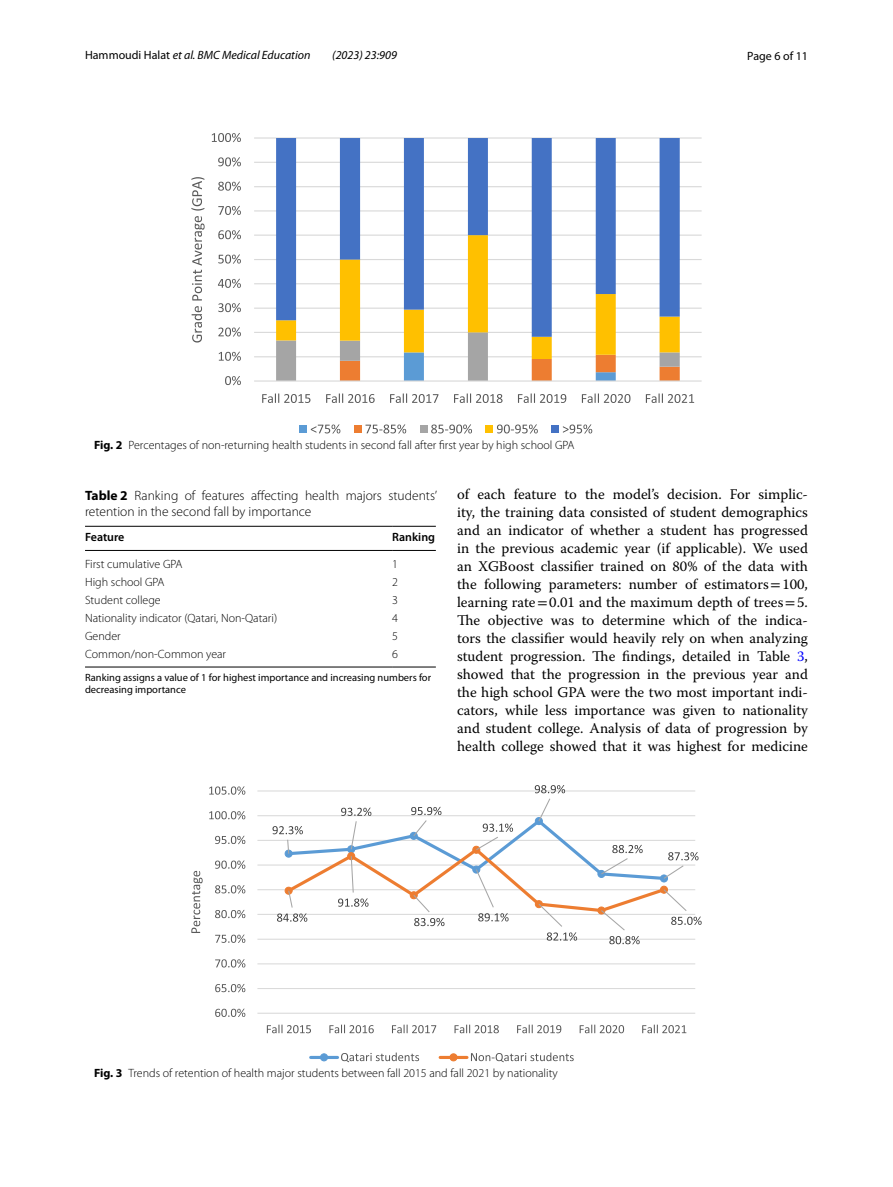
<style>
.page{position:relative;width:893px;height:1187px;background:#fff}
.page>*{position:absolute;margin:0;border:0;box-sizing:border-box;transform-origin:0 0}
.t1{font:14.7px/18px "Warnock Pro";color:#000;text-align:justify}
.t2{font:300 13.5px/16.5px "Myriad Pro";color:#000}
.t3{font:300 12px "Myriad Pro";color:#000}
.t4{font:italic 12px "Myriad Pro";color:#000}
.t5{font:600 12px "Myriad Pro";color:#000}
.t6{font:12px "Myriad Pro";color:#000}
.t7{font:10.5px/12.8px "Myriad Pro";color:#000}
.s1{font-style:normal}
.s2{font-weight:700}
.s3{font-family:"STIX"}
.s4{color:#00f}
</style>
<div class="page">
<hr style="left:254px;top:356px;width:448px;height:1px;background:#d9d9d9">
<hr style="left:254px;top:332px;width:448px;height:1px;background:#d9d9d9">
<hr style="left:254px;top:307px;width:448px;height:2px;background:#d9d9d9">
<hr style="left:254px;top:283px;width:448px;height:1px;background:#d9d9d9">
<hr style="left:254px;top:259px;width:448px;height:1px;background:#d9d9d9">
<hr style="left:254px;top:234px;width:448px;height:2px;background:#d9d9d9">
<hr style="left:254px;top:210px;width:448px;height:1px;background:#d9d9d9">
<hr style="left:254px;top:186px;width:448px;height:1px;background:#d9d9d9">
<hr style="left:254px;top:162px;width:448px;height:1px;background:#d9d9d9">
<hr style="left:254px;top:137px;width:448px;height:2px;background:#d9d9d9">
<svg style="left:276px;top:359px;width:404px;height:21px"></svg>
<svg style="left:276px;top:337px;width:404px;height:22px"></svg>
<svg style="left:276px;top:138px;width:404px;height:199px"></svg>
<hr style="left:254px;top:380px;width:448px;height:1px;background:#d9d9d9">
<svg style="left:225px;top:376px;width:16px;height:9px"></svg>
<svg style="left:219px;top:351px;width:22px;height:10px"></svg>
<svg style="left:218px;top:327px;width:23px;height:9px"></svg>
<svg style="left:218px;top:303px;width:23px;height:9px"></svg>
<svg style="left:218px;top:279px;width:23px;height:9px"></svg>
<svg style="left:218px;top:254px;width:23px;height:10px"></svg>
<svg style="left:218px;top:230px;width:23px;height:9px"></svg>
<svg style="left:218px;top:206px;width:23px;height:9px"></svg>
<svg style="left:218px;top:181px;width:23px;height:10px"></svg>
<svg style="left:218px;top:157px;width:23px;height:9px"></svg>
<svg style="left:212px;top:133px;width:29px;height:9px"></svg>
<svg style="left:262px;top:393px;width:48px;height:10px"></svg>
<svg style="left:326px;top:393px;width:49px;height:10px"></svg>
<svg style="left:390px;top:393px;width:48px;height:10px"></svg>
<svg style="left:454px;top:393px;width:48px;height:10px"></svg>
<svg style="left:518px;top:393px;width:48px;height:10px"></svg>
<svg style="left:582px;top:393px;width:48px;height:10px"></svg>
<svg style="left:646px;top:393px;width:48px;height:10px"></svg>
<svg style="left:191px;top:177px;width:14px;height:165px"></svg>
<div style="left:299px;top:425px;width:8px;height:8px;background:#5b9bd5"></div>
<svg style="left:311px;top:424px;width:29px;height:9px"></svg>
<div style="left:354px;top:425px;width:8px;height:8px;background:#ed7d31"></div>
<svg style="left:365px;top:424px;width:41px;height:9px"></svg>
<div style="left:420px;top:425px;width:7px;height:8px;background:#a5a5a5"></div>
<svg style="left:431px;top:424px;width:41px;height:9px"></svg>
<div style="left:486px;top:425px;width:7px;height:8px;background:#ffc000"></div>
<svg style="left:497px;top:424px;width:41px;height:9px"></svg>
<div style="left:551px;top:425px;width:8px;height:8px;background:#4472c4"></div>
<svg style="left:563px;top:424px;width:29px;height:9px"></svg>
<hr style="left:85px;top:526px;width:307px;height:1px;background:#000">
<hr style="left:85px;top:550px;width:307px;height:1px;background:#000">
<hr style="left:392px;top:526px;width:44px;height:1px;background:#000">
<hr style="left:392px;top:550px;width:44px;height:1px;background:#000">
<hr style="left:85px;top:666px;width:307px;height:1px;background:#000">
<hr style="left:392px;top:666px;width:44px;height:1px;background:#000">
<hr style="left:257px;top:987px;width:438px;height:1px;background:#d9d9d9">
<hr style="left:257px;top:963px;width:438px;height:1px;background:#d9d9d9">
<hr style="left:257px;top:938px;width:438px;height:1px;background:#d9d9d9">
<hr style="left:257px;top:913px;width:438px;height:1px;background:#d9d9d9">
<hr style="left:257px;top:889px;width:438px;height:1px;background:#d9d9d9">
<hr style="left:257px;top:864px;width:438px;height:1px;background:#d9d9d9">
<hr style="left:257px;top:839px;width:438px;height:1px;background:#d9d9d9">
<hr style="left:257px;top:815px;width:438px;height:1px;background:#d9d9d9">
<hr style="left:257px;top:790px;width:438px;height:1px;background:#d9d9d9">
<hr style="left:257px;top:1012px;width:438px;height:1px;background:#d9d9d9">
<svg style="left:535px;top:785px;width:30px;height:8px"></svg>
<svg style="left:272px;top:806px;width:430px;height:138px"></svg>
<svg style="left:215px;top:1008px;width:30px;height:8px"></svg>
<svg style="left:215px;top:984px;width:30px;height:8px"></svg>
<svg style="left:215px;top:959px;width:30px;height:8px"></svg>
<svg style="left:215px;top:934px;width:30px;height:8px"></svg>
<svg style="left:215px;top:910px;width:30px;height:8px"></svg>
<svg style="left:215px;top:885px;width:30px;height:8px"></svg>
<svg style="left:215px;top:860px;width:30px;height:8px"></svg>
<svg style="left:215px;top:835px;width:30px;height:9px"></svg>
<svg style="left:209px;top:811px;width:36px;height:8px"></svg>
<svg style="left:209px;top:786px;width:36px;height:8px"></svg>
<svg style="left:267px;top:1024px;width:44px;height:9px"></svg>
<svg style="left:329px;top:1024px;width:45px;height:9px"></svg>
<svg style="left:392px;top:1024px;width:44px;height:9px"></svg>
<svg style="left:454px;top:1024px;width:45px;height:9px"></svg>
<svg style="left:517px;top:1024px;width:44px;height:9px"></svg>
<svg style="left:580px;top:1024px;width:44px;height:9px"></svg>
<svg style="left:642px;top:1024px;width:44px;height:9px"></svg>
<svg style="left:191px;top:870px;width:12px;height:62px"></svg>
<hr style="left:311px;top:1055px;width:27px;height:3px;background:#5b9bd5">
<div style="left:320px;top:1053px;width:8px;height:7px;background:#5b9bd5;border-radius:50%"></div>
<div style="left:320px;top:1053px;width:8px;height:8px;border:1px solid #5b9bd5;border-radius:50%"></div>
<svg style="left:341px;top:1052px;width:78px;height:10px"></svg>
<hr style="left:440px;top:1055px;width:27px;height:3px;background:#ed7d31">
<div style="left:450px;top:1053px;width:7px;height:7px;background:#ed7d31;border-radius:50%"></div>
<div style="left:449px;top:1053px;width:9px;height:8px;border:1px solid #ed7d31;border-radius:50%"></div>
<svg style="left:471px;top:1052px;width:103px;height:10px"></svg>
<p class="t4" style="left:85px;top:48px;width:227px"><span class="s1">Hammoudi Halat</span> et al. BMC Medical Education</p>
<p class="t4" style="left:332px;top:48px;width:66px">(2023) 23:909</p>
<p class="t6" style="left:747px;top:48px;width:62px">Page 6 of 11</p>
<p class="t3" style="left:94px;top:438px;width:482px"><span class="s2">Fig. 2</span> Percentages of non-returning health students in second fall after first year by high school GPA</p>
<p class="t2" style="left:85px;top:487px;width:354px"><span class="s2">Table 2</span> Ranking of features affecting health majors students’ retention in the second fall by importance</p>
<p class="t1" style="left:457px;top:485px;width:352px">of each feature to the model’s decision. For simplic&shy;ity, the training data consisted of student demographics and an indicator of whether a student has progressed in the previous academic year (if applicable). We used an XGBoost classifier trained on 80% of the data with the following parameters: number of estimators<span class="s3">=</span>100, learning rate<span class="s3">=</span>0.01 and the maximum depth of trees<span class="s3">=</span>5.<br>The objective was to determine which of the indica&shy;tors the classifier would heavily rely on when analyzing student progression. The findings, detailed in Table <span class="s4">3</span>, showed that the progression in the previous year and the high school GPA were the two most important indi&shy;cators, while less importance was given to nationality and student college. Analysis of data of progression by health college showed that it was highest for medicine</p>
<p class="t5" style="left:85px;top:529px;width:41px">Feature</p>
<p class="t5" style="left:392px;top:529px;width:44px">Ranking</p>
<p class="t3" style="left:85px;top:557px;width:99px">First cumulative GPA</p>
<p class="t3" style="left:392px;top:557px;width:7px">1</p>
<p class="t3" style="left:85px;top:575px;width:81px">High school GPA</p>
<p class="t3" style="left:392px;top:575px;width:7px">2</p>
<p class="t3" style="left:85px;top:593px;width:77px">Student college</p>
<p class="t3" style="left:392px;top:593px;width:7px">3</p>
<p class="t3" style="left:85px;top:611px;width:194px">Nationality indicator (Qatari, Non-Qatari)</p>
<p class="t3" style="left:392px;top:611px;width:7px">4</p>
<p class="t3" style="left:85px;top:629px;width:37px">Gender</p>
<p class="t3" style="left:392px;top:629px;width:7px">5</p>
<p class="t3" style="left:85px;top:647px;width:143px">Common/non-Common year</p>
<p class="t3" style="left:392px;top:647px;width:7px">6</p>
<p class="t7" style="left:85px;top:670px;width:348px">Ranking assigns a value of 1 for highest importance and increasing numbers for decreasing importance</p>
<p class="t3" style="left:94px;top:1066px;width:465px"><span class="s2">Fig. 3</span> Trends of retention of health major students between fall 2015 and fall 2021 by nationality</p>
</div>
